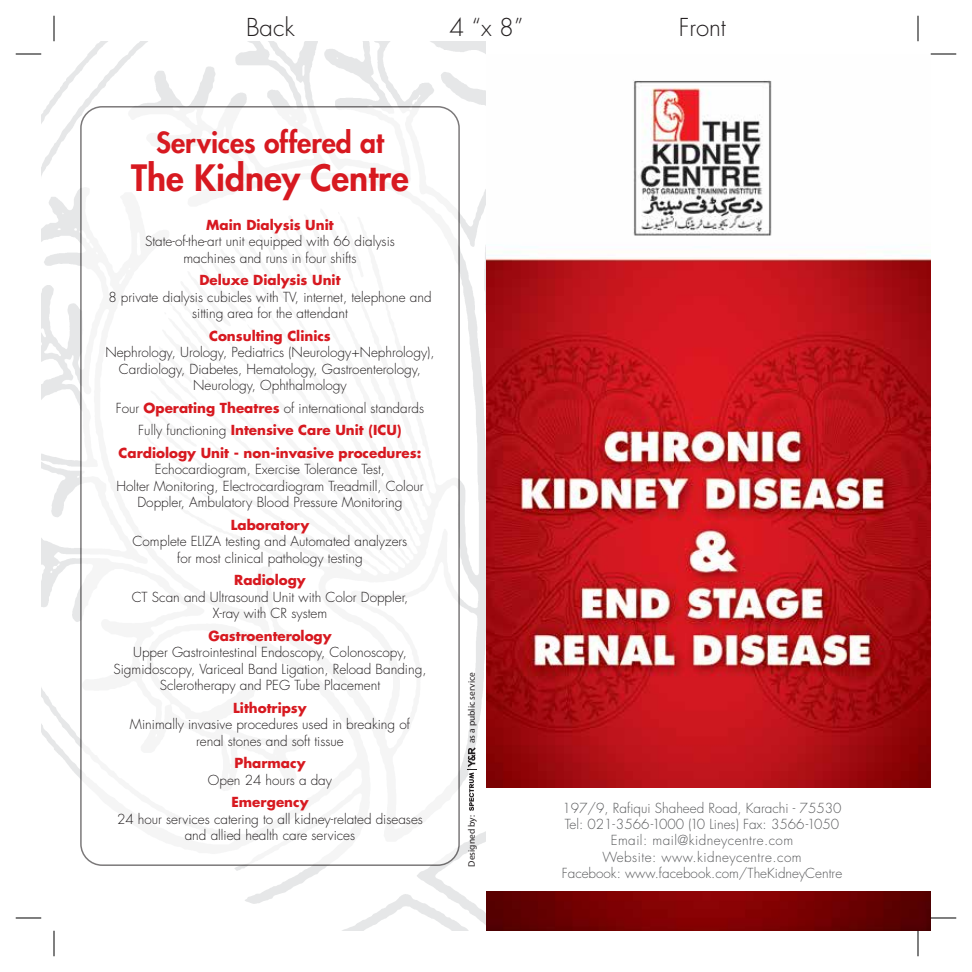
<style>
.page{position:relative;width:972px;height:972px;background:#fff}
.page>*{position:absolute;margin:0;border:0;box-sizing:border-box;transform-origin:0 0}
.t1{font:800 35.4px "Futura Std";color:#d71920}
.t2{font:800 28.2px "Futura Std";color:#d71920}
.t3{font:300 24px "Futura Std";color:#231f20}
.t4{font:300 13.5px/16.5px "Futura Std";color:#231f20;text-align:center}
.t5{font:700 13.5px/22.5px "Futura Std";color:#d71920;text-align:center}
.t6{font:300 13.5px/16.2px "Futura Std";color:#58595b;text-align:center}
.t7{font:9.45px "Myriad Pro";color:#231f20}
.s1{font-weight:300;color:#231f20}
</style>
<div class="page">
<img style="left:486px;top:54px;width:445px;height:877px">
<div style="left:486px;top:788px;width:445px;height:102px;background:#fff"></div>
<svg style="left:918px;top:16px;width:1px;height:25px"></svg>
<svg style="left:931px;top:54px;width:25px;height:1px"></svg>
<svg style="left:16px;top:54px;width:25px;height:1px"></svg>
<svg style="left:54px;top:16px;width:1px;height:25px"></svg>
<svg style="left:918px;top:931px;width:1px;height:25px"></svg>
<svg style="left:931px;top:918px;width:25px;height:1px"></svg>
<svg style="left:16px;top:918px;width:25px;height:1px"></svg>
<svg style="left:54px;top:931px;width:1px;height:25px"></svg>
<img style="left:41px;top:41px;width:445px;height:890px">
<div style="left:81px;top:107px;width:378px;height:758px;background:#fff;border-radius:21px"></div>
<div style="left:80px;top:106px;width:380px;height:760px;border:2px solid #231f20;border-radius:21px"></div>
<svg style="left:467px;top:747px;width:10px;height:64px"></svg>
<h3 class="t3" style="left:246px;top:12px;width:50px">Back</h3>
<h3 class="t3" style="left:449px;top:12px;width:75px">4 “x 8”</h3>
<h3 class="t3" style="left:679px;top:12px;width:49px">Front</h3>
<h2 class="t2" style="left:156px;top:125px;width:229px">Services offered at</h2>
<h1 class="t1" style="left:131px;top:155px;width:279px">The Kidney Centre</h1>
<p class="t5" style="left:206px;top:213px;width:129px">Main Dialysis Unit</p>
<p class="t4" style="left:145px;top:234px;width:251px">State-of-the-art unit equipped with 66 dialysis machines and runs in four shifts</p>
<p class="t5" style="left:199px;top:269px;width:143px">Deluxe Dialysis Unit</p>
<p class="t4" style="left:108px;top:289px;width:325px">8 private dialysis cubicles with TV, internet, telephone and sitting area for the attendant</p>
<p class="t5" style="left:209px;top:324px;width:123px">Consulting Clinics</p>
<p class="t4" style="left:105px;top:345px;width:331px">Nephrology, Urology, Pediatrics (Neurology+Nephrology),<br>Cardiology, Diabetes, Hematology, Gastroenterology,<br>Neurology, Ophthalmology</p>
<p class="t5" style="left:116px;top:396px;width:310px"><span class="s1">Four</span> Operating Theatres <span class="s1">of international standards<br>Fully functioning</span> Intensive Care Unit (ICU)<br>Cardiology Unit - non-invasive procedures:</p>
<p class="t4" style="left:116px;top:462px;width:309px">Echocardiogram, Exercise Tolerance Test,<br>Holter Monitoring, Electrocardiogram Treadmill, Colour<br>Doppler, Ambulatory Blood Pressure Monitoring</p>
<p class="t5" style="left:231px;top:513px;width:80px">Laboratory</p>
<p class="t4" style="left:133px;top:534px;width:276px">Complete ELIZA testing and Automated analyzers for most clinical pathology testing</p>
<p class="t5" style="left:234px;top:569px;width:73px">Radiology</p>
<p class="t4" style="left:132px;top:589px;width:278px">CT Scan and Ultrasound Unit with Color Doppler,<br>X-ray with CR system</p>
<p class="t5" style="left:208px;top:624px;width:125px">Gastroenterology</p>
<p class="t4" style="left:113px;top:645px;width:315px">Upper Gastrointestinal Endoscopy, Colonoscopy,<br>Sigmidoscopy, Variceal Band Ligation, Reload Banding,<br>Sclerotherapy and PEG Tube Placement</p>
<p class="t5" style="left:233px;top:696px;width:75px">Lithotripsy</p>
<p class="t4" style="left:130px;top:717px;width:282px">Minimally invasive procedures used in breaking of renal stones and soft tissue</p>
<p class="t5" style="left:234px;top:752px;width:73px">Pharmacy</p>
<p class="t4" style="left:208px;top:772px;width:126px">Open 24 hours a day</p>
<p class="t5" style="left:231px;top:791px;width:79px">Emergency</p>
<p class="t4" style="left:117px;top:811px;width:307px">24 hour services catering to all kidney-related diseases and allied health care services</p>
<p class="t7" style="left:466px;top:743px;width:72px;rotate:-90deg">as a public service</p>
<p class="t7" style="left:466px;top:867px;width:53px;rotate:-90deg">Designed by:</p>
<p class="t6" style="left:562px;top:800px;width:282px">197/9, Rafiqui Shaheed Road, Karachi - 75530<br>Tel: 021-3566-1000 (10 Lines) Fax: 3566-1050<br>Email: mail@kidneycentre.com<br>Website: www.kidneycentre.com<br>Facebook: www.facebook.com/TheKidneyCentre</p>
</div>
